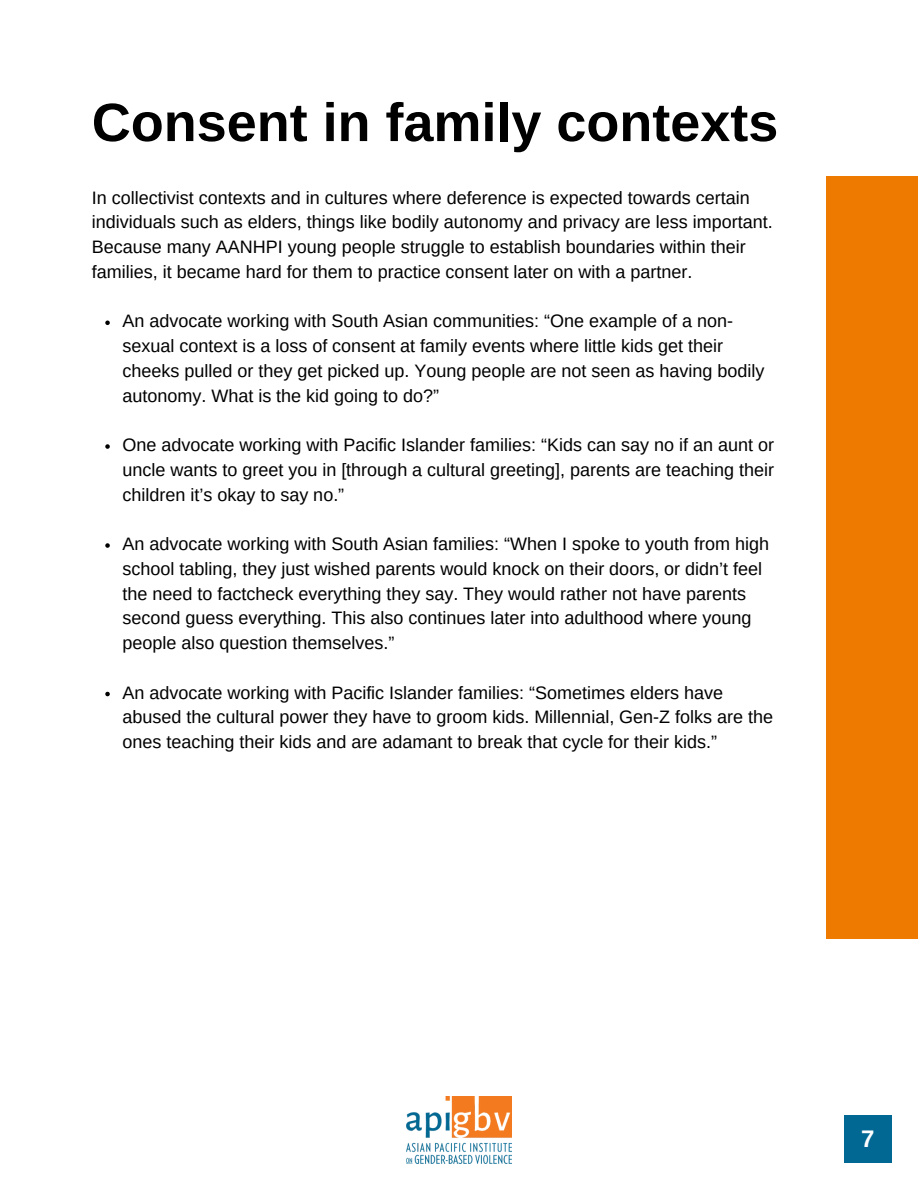
<style>
.page{position:relative;width:918px;height:1188px;background:#fff}
.page>*{position:absolute;margin:0;border:0;box-sizing:border-box;transform-origin:0 0}
.t1{font:700 54px "Arimo";color:#000}
.t2{font:700 24px "Arimo";color:#fff}
.t3{font:18px/24.8px "Arimo";color:#000}
</style>
<div class="page">
<div style="left:826px;top:177px;width:92px;height:762px;background:#ef7a00"></div>
<svg style="left:105px;top:321px;width:5px;height:4px"></svg>
<svg style="left:105px;top:444px;width:5px;height:5px"></svg>
<svg style="left:105px;top:543px;width:5px;height:5px"></svg>
<svg style="left:105px;top:692px;width:5px;height:4px"></svg>
<img style="left:407px;top:1096px;width:105px;height:68px">
<div style="left:844px;top:1115px;width:48px;height:48px;background:#006893"></div>
<h1 class="t1" style="left:92px;top:92px;width:688px">Consent in family contexts</h1>
<p class="t3" style="left:92px;top:185px;width:682px">In collectivist contexts and in cultures where deference is expected towards certain individuals such as elders, things like bodily autonomy and privacy are less important.<br>Because many AANHPI young people struggle to establish boundaries within their families, it became hard for them to practice consent later on with a partner.</p>
<p class="t3" style="left:122px;top:309px;width:644px">An advocate working with South Asian communities: “One example of a non&shy;sexual context is a loss of consent at family events where little kids get their cheeks pulled or they get picked up. Young people are not seen as having bodily autonomy. What is the kid going to do?”</p>
<p class="t3" style="left:122px;top:432px;width:653px;text-align:justify">One advocate working with Pacific Islander families: “Kids can say no if an aunt or uncle wants to greet you in [through a cultural greeting], parents are teaching their children it’s okay to say no.”</p>
<p class="t3" style="left:122px;top:531px;width:648px">An advocate working with South Asian families: “When I spoke to youth from high school tabling, they just wished parents would knock on their doors, or didn’t feel the need to factcheck everything they say. They would rather not have parents second guess everything. This also continues later into adulthood where young people also question themselves.”</p>
<p class="t3" style="left:122px;top:680px;width:652px">An advocate working with Pacific Islander families: “Sometimes elders have abused the cultural power they have to groom kids. Millennial, Gen-Z folks are the ones teaching their kids and are adamant to break that cycle for their kids.”</p>
<h2 class="t2" style="left:861px;top:1125px;width:15px">7</h2>
</div>
